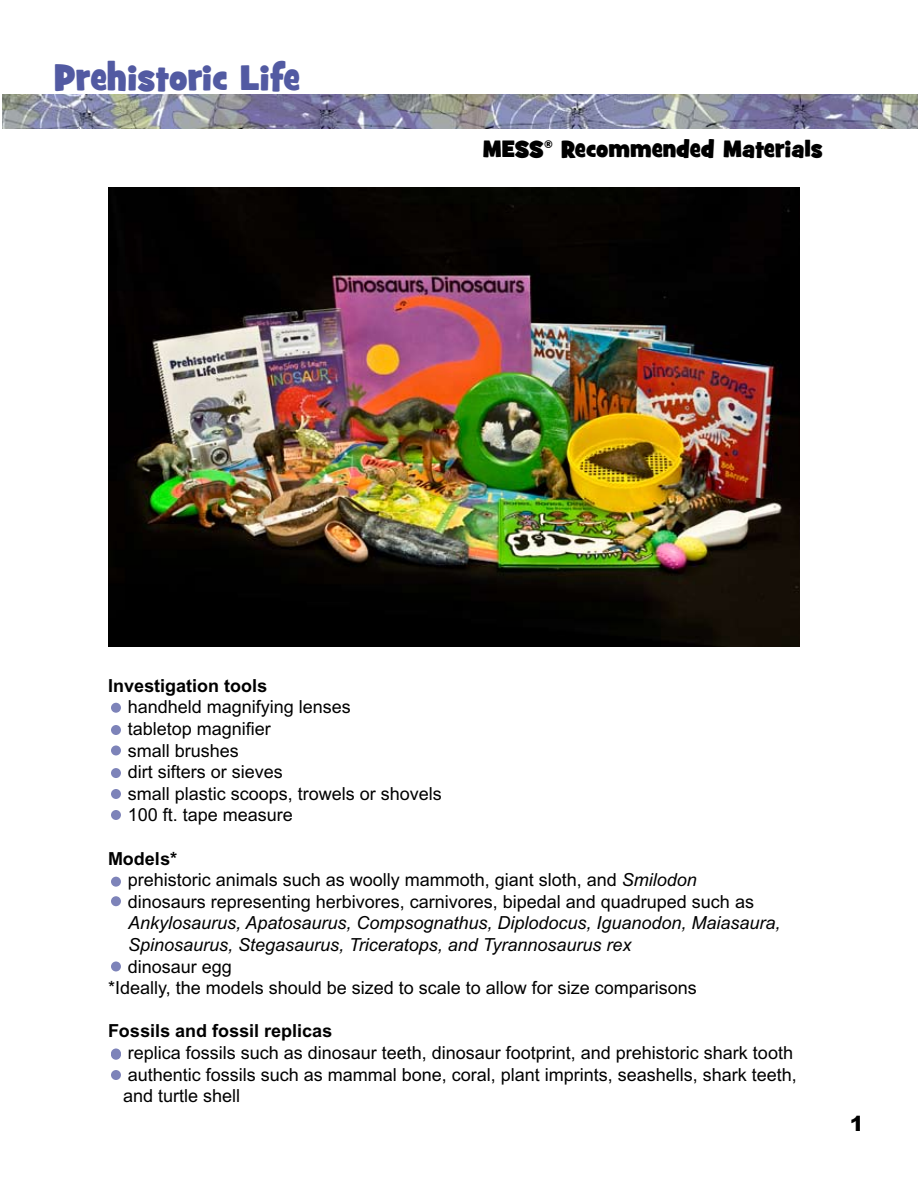
<style>
.page{position:relative;width:918px;height:1188px;background:#fff}
.page>*{position:absolute;margin:0;border:0;box-sizing:border-box;transform-origin:0 0}
.t1{font:36px "Grilled Cheese BTN Toasted";color:#525aa2}
.t2{font:24px "Grilled Cheese BTN Toasted";color:#000}
.t3{font:900 21px "Arial MT Std";color:#000}
.t4{font:18px "Arial MT Std";color:#000}
.t5{font:italic 18px "Arial MT Std";color:#000}
.t6{font:700 18px "Arial MT Std";color:#000}
.t7{font:10.5px "Grilled Cheese BTN Toasted";color:#000}
.s1{font-style:italic}
</style>
<div class="page">
<img style="left:108px;top:188px;width:691px;height:459px">
<div style="left:111px;top:703px;width:10px;height:10px;background:#7d83b9;border-radius:50%"></div>
<div style="left:111px;top:725px;width:10px;height:10px;background:#7d83b9;border-radius:50%"></div>
<div style="left:111px;top:745px;width:10px;height:10px;background:#7d83b9;border-radius:50%"></div>
<div style="left:111px;top:768px;width:10px;height:10px;background:#7d83b9;border-radius:50%"></div>
<div style="left:111px;top:789px;width:10px;height:10px;background:#7d83b9;border-radius:50%"></div>
<div style="left:111px;top:810px;width:10px;height:10px;background:#7d83b9;border-radius:50%"></div>
<div style="left:111px;top:877px;width:10px;height:10px;background:#7d83b9;border-radius:50%"></div>
<svg style="left:111px;top:1050px;width:10px;height:10px"></svg>
<div style="left:111px;top:961px;width:10px;height:10px;background:#7d83b9;border-radius:50%"></div>
<div style="left:111px;top:896px;width:10px;height:10px;background:#7d83b9;border-radius:50%"></div>
<div style="left:111px;top:1049px;width:10px;height:9px;background:#7d83b9;border-radius:50%"></div>
<div style="left:111px;top:1070px;width:10px;height:10px;background:#7d83b9;border-radius:50%"></div>
<img style="left:2px;top:95px;width:916px;height:34px">
<h1 class="t1" style="left:54px;top:54px;width:248px">Prehistoric Life</h1>
<p class="t2" style="left:483px;top:134px;width:63px">MESS</p>
<p class="t7" style="left:544px;top:138px;width:10px">®</p>
<p class="t2" style="left:561px;top:134px;width:263px">Recommended Materials</p>
<p class="t6" style="left:108px;top:675px;width:161px">Investigation tools</p>
<p class="t4" style="left:128px;top:697px;width:225px">handheld magnifying lenses</p>
<p class="t4" style="left:128px;top:718px;width:145px">tabletop magnifier</p>
<p class="t4" style="left:128px;top:740px;width:113px">small brushes</p>
<p class="t4" style="left:128px;top:762px;width:157px">dirt sifters or sieves</p>
<p class="t4" style="left:128px;top:783px;width:316px">small plastic scoops, trowels or shovels</p>
<p class="t4" style="left:128px;top:805px;width:167px">100 ft. tape measure</p>
<p class="t6" style="left:108px;top:848px;width:71px">Models*</p>
<p class="t4" style="left:128px;top:870px;width:571px">prehistoric animals such as woolly mammoth, giant sloth, and <span class="s1">Smilodon</span></p>
<p class="t4" style="left:128px;top:891px;width:628px">dinosaurs representing herbivores, carnivores, bipedal and quadruped such as</p>
<p class="t5" style="left:128px;top:912px;width:654px">Ankylosaurus, Apatosaurus, Compsognathus, Diplodocus, Iguanodon, Maiasaura,</p>
<p class="t5" style="left:128px;top:934px;width:505px">Spinosaurus, Stegasaurus, Triceratops, and Tyrannosaurus rex</p>
<p class="t4" style="left:128px;top:956px;width:106px">dinosaur egg</p>
<p class="t4" style="left:108px;top:978px;width:590px">*Ideally, the models should be sized to scale to allow for size comparisons</p>
<p class="t6" style="left:108px;top:1020px;width:226px">Fossils and fossil replicas</p>
<p class="t4" style="left:128px;top:1042px;width:667px">replica fossils such as dinosaur teeth, dinosaur footprint, and prehistoric shark tooth</p>
<p class="t4" style="left:128px;top:1064px;width:671px">authentic fossils such as mammal bone, coral, plant imprints, seashells, shark teeth,</p>
<p class="t4" style="left:123px;top:1086px;width:119px">and turtle shell</p>
<p class="t3" style="left:850px;top:1110px;width:16px">1</p>
</div>
